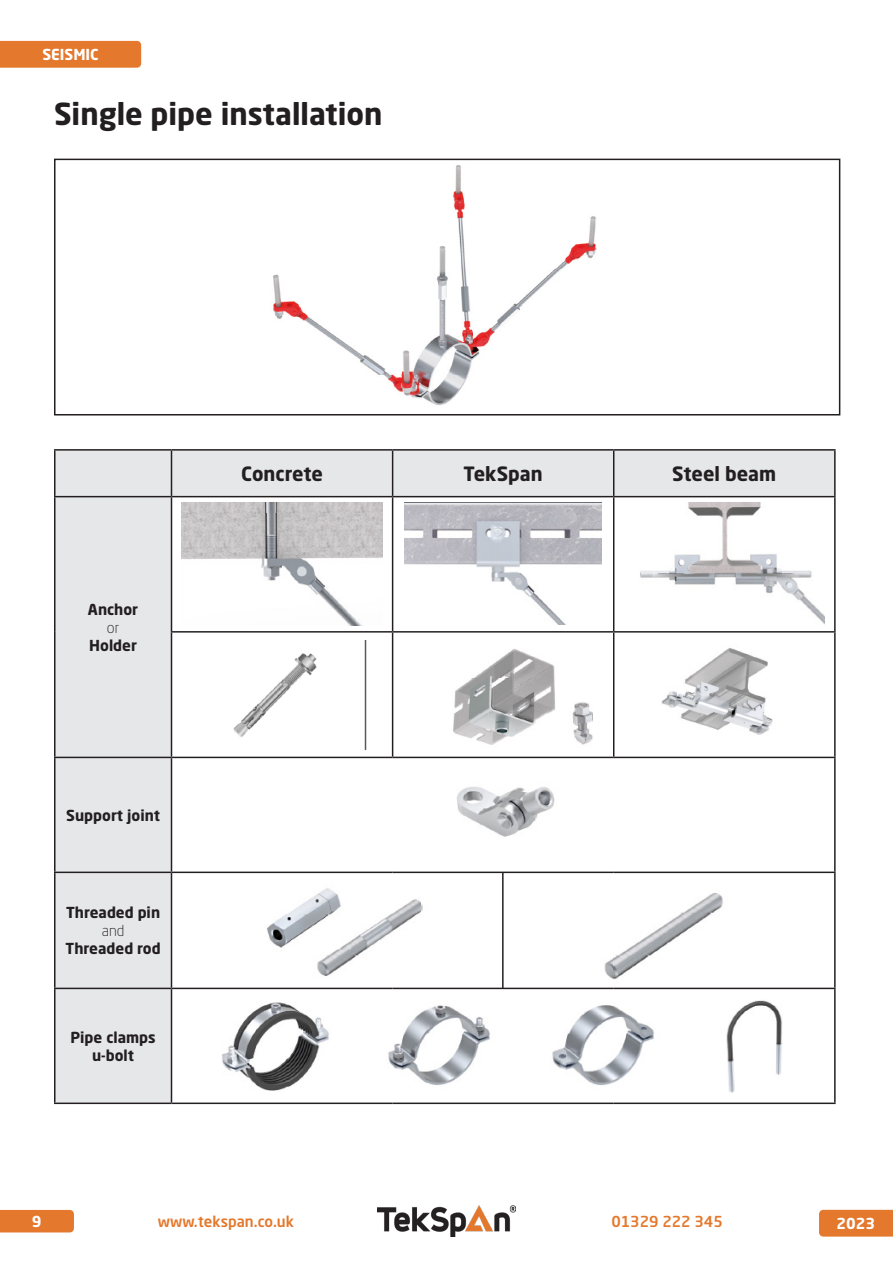
<style>
.page{position:relative;width:893px;height:1263px;background:#fff}
.page>*{position:absolute;margin:0;border:0;box-sizing:border-box;transform-origin:0 0}
.t1{font:700 30px "Neo Sans W1 G";color:#231f20}
.t2{font:700 19.5px "Neo Sans W1 G";color:#231f20}
.t3{font:700 15px "Neo Sans W1 G";color:#231f20}
.t4{font:500 15px "Neo Sans W1 G";color:#e4782c}
.t5{font:700 15px "Neo Sans W1 G";color:#fff}
.t6{font:300 15px "Neo Sans W1 G";color:#231f20}
</style>
<div class="page">
<div style="left:0;top:41px;width:141px;height:27px;background:#e4782c"></div>
<div style="left:0;top:1210px;width:74px;height:22px;background:#e4782c"></div>
<img style="left:378px;top:1206px;width:137px;height:30px">
<div style="left:819px;top:1210px;width:74px;height:26px;background:#e4782c"></div>
<img style="left:273px;top:165px;width:324px;height:241px">
<div style="left:54px;top:159px;width:786px;height:256px;border:2px solid #231f20"></div>
<svg style="left:56px;top:451px;width:778px;height:651px"></svg>
<hr style="left:54px;top:449px;width:117px;height:2px;background:#231f20">
<hr style="left:54px;top:451px;width:2px;height:45px;background:#231f20">
<hr style="left:171px;top:449px;width:222px;height:2px;background:#231f20">
<hr style="left:171px;top:451px;width:1px;height:45px;background:#231f20">
<hr style="left:393px;top:449px;width:221px;height:2px;background:#231f20">
<hr style="left:392px;top:451px;width:1px;height:45px;background:#231f20">
<hr style="left:614px;top:449px;width:222px;height:2px;background:#231f20">
<hr style="left:613px;top:451px;width:1px;height:45px;background:#231f20">
<hr style="left:834px;top:451px;width:2px;height:45px;background:#231f20">
<hr style="left:54px;top:496px;width:117px;height:1px;background:#231f20">
<hr style="left:54px;top:497px;width:2px;height:135px;background:#231f20">
<hr style="left:171px;top:496px;width:222px;height:1px;background:#231f20">
<hr style="left:171px;top:497px;width:1px;height:134px;background:#231f20">
<hr style="left:393px;top:496px;width:221px;height:1px;background:#231f20">
<hr style="left:392px;top:497px;width:1px;height:134px;background:#231f20">
<hr style="left:614px;top:496px;width:222px;height:1px;background:#231f20">
<hr style="left:613px;top:497px;width:1px;height:134px;background:#231f20">
<hr style="left:834px;top:497px;width:2px;height:134px;background:#231f20">
<hr style="left:54px;top:632px;width:2px;height:125px;background:#231f20">
<hr style="left:171px;top:631px;width:222px;height:2px;background:#231f20">
<hr style="left:171px;top:633px;width:1px;height:124px;background:#231f20">
<hr style="left:393px;top:631px;width:221px;height:2px;background:#231f20">
<hr style="left:392px;top:633px;width:1px;height:124px;background:#231f20">
<hr style="left:614px;top:631px;width:222px;height:2px;background:#231f20">
<hr style="left:613px;top:633px;width:1px;height:124px;background:#231f20">
<hr style="left:834px;top:633px;width:2px;height:124px;background:#231f20">
<hr style="left:54px;top:757px;width:117px;height:1px;background:#231f20">
<hr style="left:54px;top:758px;width:2px;height:113px;background:#231f20">
<hr style="left:171px;top:757px;width:222px;height:1px;background:#231f20">
<hr style="left:171px;top:758px;width:1px;height:113px;background:#231f20">
<hr style="left:393px;top:757px;width:221px;height:1px;background:#231f20">
<hr style="left:614px;top:757px;width:222px;height:1px;background:#231f20">
<hr style="left:834px;top:758px;width:2px;height:113px;background:#231f20">
<hr style="left:54px;top:871px;width:117px;height:2px;background:#231f20">
<hr style="left:54px;top:873px;width:2px;height:115px;background:#231f20">
<hr style="left:171px;top:871px;width:222px;height:2px;background:#231f20">
<hr style="left:171px;top:873px;width:1px;height:115px;background:#231f20">
<hr style="left:393px;top:871px;width:221px;height:2px;background:#231f20">
<hr style="left:614px;top:871px;width:222px;height:2px;background:#231f20">
<hr style="left:834px;top:873px;width:2px;height:115px;background:#231f20">
<hr style="left:54px;top:988px;width:117px;height:1px;background:#231f20">
<hr style="left:54px;top:989px;width:2px;height:113px;background:#231f20">
<hr style="left:171px;top:988px;width:222px;height:1px;background:#231f20">
<hr style="left:171px;top:989px;width:1px;height:113px;background:#231f20">
<hr style="left:393px;top:988px;width:221px;height:1px;background:#231f20">
<hr style="left:614px;top:988px;width:222px;height:1px;background:#231f20">
<hr style="left:834px;top:989px;width:2px;height:113px;background:#231f20">
<hr style="left:54px;top:1102px;width:117px;height:2px;background:#231f20">
<hr style="left:171px;top:1102px;width:222px;height:2px;background:#231f20">
<hr style="left:393px;top:1102px;width:221px;height:2px;background:#231f20">
<hr style="left:614px;top:1102px;width:222px;height:2px;background:#231f20">
<img style="left:181px;top:503px;width:202px;height:122px">
<img style="left:404px;top:503px;width:198px;height:122px">
<img style="left:624px;top:503px;width:200px;height:123px">
<img style="left:193px;top:641px;width:174px;height:108px">
<img style="left:430px;top:643px;width:162px;height:106px">
<img style="left:636px;top:638px;width:178px;height:111px">
<img style="left:365px;top:763px;width:277px;height:89px">
<img style="left:187px;top:878px;width:632px;height:107px">
<div style="left:479px;top:875px;width:41px;height:111px;background:#fff"></div>
<hr style="left:502px;top:872px;width:2px;height:116px;background:#231f20">
<img style="left:217px;top:998px;width:570px;height:96px">
<p class="t5" style="left:42px;top:45px;width:58px">SEISMIC</p>
<p class="t1" style="left:54px;top:95px;width:330px">Single pipe installation</p>
<p class="t3" style="left:88px;top:600px;width:52px">Anchor</p>
<p class="t6" style="left:107px;top:618px;width:14px">or</p>
<p class="t3" style="left:89px;top:636px;width:49px">Holder</p>
<p class="t3" style="left:66px;top:805px;width:95px">Support joint</p>
<p class="t3" style="left:66px;top:903px;width:96px">Threaded pin</p>
<p class="t6" style="left:102px;top:921px;width:24px">and</p>
<p class="t3" style="left:66px;top:939px;width:97px">Threaded rod</p>
<p class="t3" style="left:71px;top:1027px;width:87px">Pipe clamps</p>
<p class="t3" style="left:92px;top:1045px;width:44px">u-bolt</p>
<p class="t2" style="left:241px;top:461px;width:83px">Concrete</p>
<p class="t2" style="left:464px;top:461px;width:81px">TekSpan</p>
<p class="t2" style="left:672px;top:461px;width:105px">Steel beam</p>
<p class="t5" style="left:32px;top:1212px;width:11px">9</p>
<p class="t4" style="left:158px;top:1212px;width:138px">www.tekspan.co.uk</p>
<p class="t4" style="left:611px;top:1212px;width:113px">01329 222 345</p>
<p class="t5" style="left:836px;top:1214px;width:40px">2023</p>
</div>
